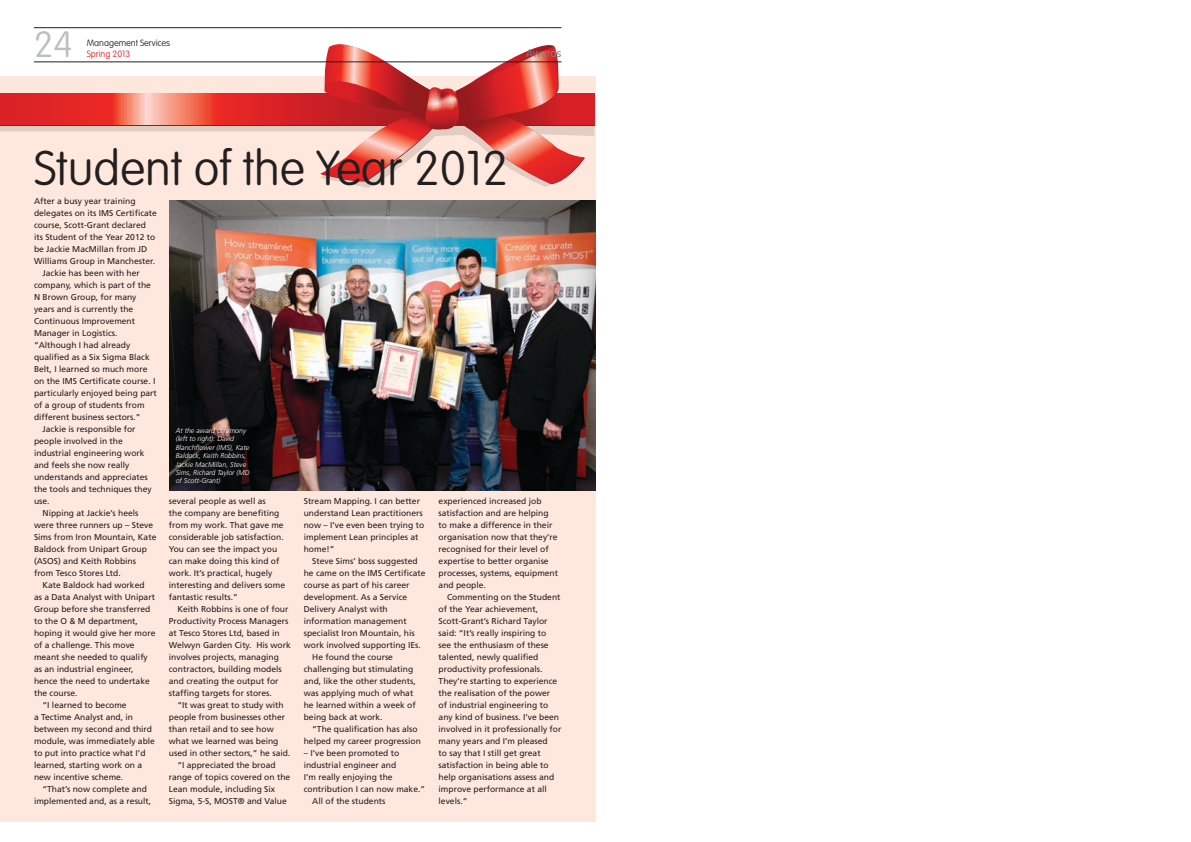
<style>
.page{position:relative;width:1191px;height:842px;background:#fff}
.page>*{position:absolute;margin:0;border:0;box-sizing:border-box;transform-origin:0 0}
.t1{font:100 48px "VAG Rounded Std";color:#231f20}
.t2{font:100 36px "VAG Rounded";color:#bcbec0}
.t3{font:300 11px "VAG Rounded";color:#808285}
.t4{font:100 9px "VAG Rounded";color:#231f20}
.t5{font:100 9px "VAG Rounded";color:#ed1c24}
.t6{font:8.5px/12px "Frutiger";color:#231f20}
.t7{font:italic 300 7px/8.4px "Frutiger";color:#fff}
</style>
<div class="page">
<hr style="left:34px;top:27px;width:527px;height:1px;background:#231f20">
<div style="left:0;top:77px;width:595px;height:745px;background:#fee7dd"></div>
<img style="left:170px;top:200px;width:425px;height:290px">
<svg style="left:0;top:126px;width:594px;height:62px"></svg>
<svg style="left:0;top:93px;width:594px;height:32px;background:#e5423d"></svg>
<svg style="left:320px;top:44px;width:265px;height:140px"></svg>
<hr style="left:34px;top:62px;width:527px;height:1px;background:#231f20">
<h2 class="t2" style="left:34px;top:24px;width:40px">24</h2>
<p class="t4" style="left:87px;top:38px;width:85px">Management Services</p>
<p class="t5" style="left:87px;top:49px;width:45px">Spring 2013</p>
<p class="t3" style="left:526px;top:46px;width:37px">Awards</p>
<h1 class="t1" style="left:34px;top:140px;width:476px">Student of the Year 2012</h1>
<p class="t6" style="left:34px;top:195px;width:103px">After a busy year training</p>
<p class="t6" style="left:34px;top:207px;width:124px">delegates on its IMS Certificate</p>
<p class="t6" style="left:34px;top:219px;width:113px">course, Scott-Grant declared</p>
<p class="t6" style="left:34px;top:231px;width:123px">its Student of the Year 2012 to</p>
<p class="t6" style="left:34px;top:243px;width:115px">be Jackie MacMillan from JD</p>
<p class="t6" style="left:34px;top:255px;width:123px">Williams Group in Manchester.</p>
<p class="t6" style="left:43px;top:267px;width:99px">Jackie has been with her</p>
<p class="t6" style="left:34px;top:279px;width:118px">company, which is part of the</p>
<p class="t6" style="left:34px;top:291px;width:104px">N Brown Group, for many</p>
<p class="t6" style="left:34px;top:303px;width:101px">years and is currently the</p>
<p class="t6" style="left:34px;top:315px;width:103px">Continuous Improvement</p>
<p class="t6" style="left:34px;top:327px;width:85px">Manager in Logistics.</p>
<p class="t6" style="left:34px;top:339px;width:98px">“Although I had already</p>
<p class="t6" style="left:34px;top:351px;width:117px">qualified as a Six Sigma Black</p>
<p class="t6" style="left:34px;top:363px;width:115px">Belt, I learned so much more</p>
<p class="t6" style="left:34px;top:375px;width:123px">on the IMS Certificate course. I</p>
<p class="t6" style="left:34px;top:387px;width:124px">particularly enjoyed being part</p>
<p class="t6" style="left:34px;top:399px;width:112px">of a group of students from</p>
<p class="t6" style="left:34px;top:411px;width:108px">different business sectors.”</p>
<p class="t6" style="left:43px;top:423px;width:95px">Jackie is responsible for</p>
<p class="t6" style="left:34px;top:435px;width:90px">people involved in the</p>
<p class="t6" style="left:34px;top:447px;width:112px">industrial engineering work</p>
<p class="t6" style="left:34px;top:459px;width:97px">and feels she now really</p>
<p class="t6" style="left:34px;top:471px;width:115px">understands and appreciates</p>
<p class="t6" style="left:34px;top:483px;width:119px">the tools and techniques they</p>
<p class="t6" style="left:34px;top:495px;width:17px">use.</p>
<p class="t6" style="left:43px;top:507px;width:97px">Nipping at Jackie’s heels</p>
<p class="t6" style="left:34px;top:519px;width:121px">were three runners up – Steve</p>
<p class="t6" style="left:34px;top:531px;width:124px">Sims from Iron Mountain, Kate</p>
<p class="t6" style="left:34px;top:543px;width:114px">Baldock from Unipart Group</p>
<p class="t6" style="left:34px;top:555px;width:104px">(ASOS) and Keith Robbins</p>
<p class="t6" style="left:34px;top:567px;width:88px">from Tesco Stores Ltd.</p>
<p class="t6" style="left:43px;top:579px;width:104px">Kate Baldock had worked</p>
<p class="t6" style="left:34px;top:591px;width:122px">as a Data Analyst with Unipart</p>
<p class="t6" style="left:34px;top:603px;width:118px">Group before she transferred</p>
<p class="t6" style="left:34px;top:615px;width:105px">to the O &amp; M department,</p>
<p class="t6" style="left:34px;top:627px;width:123px">hoping it would give her more</p>
<p class="t6" style="left:34px;top:639px;width:102px">of a challenge. This move</p>
<p class="t6" style="left:34px;top:651px;width:115px">meant she needed to qualify</p>
<p class="t6" style="left:34px;top:663px;width:101px">as an industrial engineer,</p>
<p class="t6" style="left:34px;top:675px;width:117px">hence the need to undertake</p>
<p class="t6" style="left:34px;top:687px;width:45px">the course.</p>
<p class="t6" style="left:43px;top:699px;width:86px">“I learned to become</p>
<p class="t6" style="left:34px;top:711px;width:101px">a Tectime Analyst and, in</p>
<p class="t6" style="left:34px;top:723px;width:120px">between my second and third</p>
<p class="t6" style="left:34px;top:735px;width:122px">module, was immediately able</p>
<p class="t6" style="left:34px;top:747px;width:113px">to put into practice what I’d</p>
<p class="t6" style="left:34px;top:759px;width:110px">learned, starting work on a</p>
<p class="t6" style="left:34px;top:771px;width:91px">new incentive scheme.</p>
<p class="t6" style="left:43px;top:783px;width:106px">“That’s now complete and</p>
<p class="t6" style="left:34px;top:795px;width:119px">implemented and, as a result,</p>
<p class="t7" style="left:176px;top:426px;width:75px">At the award ceremony (left to right): David<br>Blanchflower (IMS), Kate<br>Baldock, Keith Robbins,<br>Jackie MacMillan, Steve<br>Sims, Richard Taylor (MD of Scott-Grant)</p>
<p class="t6" style="left:169px;top:495px;width:118px">several people as well as<br>the company are benefiting from my work. That gave me considerable job satisfaction.<br>You can see the impact you can make doing this kind of work. It’s practical, hugely interesting and delivers some fantastic results.”</p>
<p class="t6" style="left:169px;top:603px;width:123px;text-indent:8px">Keith Robbins is one of four<br>Productivity Process Managers at Tesco Stores Ltd, based in<br>Welwyn Garden City. His work involves projects, managing contractors, building models and creating the output for staffing targets for stores.</p>
<p class="t6" style="left:177px;top:699px;width:108px">“It was great to study with</p>
<p class="t6" style="left:169px;top:711px;width:118px">people from businesses other</p>
<p class="t6" style="left:169px;top:723px;width:106px">than retail and to see how</p>
<p class="t6" style="left:169px;top:735px;width:111px">what we learned was being</p>
<p class="t6" style="left:169px;top:747px;width:123px">used in other sectors,” he said.</p>
<p class="t6" style="left:177px;top:759px;width:100px">“I appreciated the broad</p>
<p class="t6" style="left:169px;top:771px;width:123px">range of topics covered on the</p>
<p class="t6" style="left:169px;top:783px;width:108px">Lean module, including Six</p>
<p class="t6" style="left:169px;top:795px;width:119px">Sigma, 5-S, MOST® and Value</p>
<p class="t6" style="left:304px;top:495px;width:122px">Stream Mapping. I can better understand Lean practitioners now – I’ve even been trying to implement Lean principles at home!”</p>
<p class="t6" style="left:312px;top:555px;width:107px">Steve Sims’ boss suggested</p>
<p class="t6" style="left:304px;top:567px;width:123px">he came on the IMS Certificate</p>
<p class="t6" style="left:304px;top:579px;width:107px">course as part of his career</p>
<p class="t6" style="left:304px;top:591px;width:105px">development. As a Service</p>
<p class="t6" style="left:304px;top:603px;width:86px">Delivery Analyst with</p>
<p class="t6" style="left:304px;top:615px;width:104px">information management</p>
<p class="t6" style="left:304px;top:627px;width:112px">specialist Iron Mountain, his</p>
<p class="t6" style="left:304px;top:639px;width:119px">work involved supporting IEs.</p>
<p class="t6" style="left:312px;top:651px;width:82px">He found the course</p>
<p class="t6" style="left:304px;top:663px;width:111px">challenging but stimulating</p>
<p class="t6" style="left:304px;top:675px;width:113px">and, like the other students,</p>
<p class="t6" style="left:304px;top:687px;width:111px">was applying much of what</p>
<p class="t6" style="left:304px;top:699px;width:113px">he learned within a week of</p>
<p class="t6" style="left:304px;top:711px;width:80px">being back at work.</p>
<p class="t6" style="left:312px;top:723px;width:107px">“The qualification has also</p>
<p class="t6" style="left:304px;top:735px;width:119px">helped my career progression</p>
<p class="t6" style="left:304px;top:747px;width:97px">– I’ve been promoted to</p>
<p class="t6" style="left:304px;top:759px;width:94px">industrial engineer and</p>
<p class="t6" style="left:304px;top:771px;width:90px">I’m really enjoying the</p>
<p class="t6" style="left:304px;top:783px;width:123px">contribution I can now make.”</p>
<p class="t6" style="left:312px;top:795px;width:75px">All of the students</p>
<p class="t6" style="left:438px;top:495px;width:121px">experienced increased job satisfaction and are helping to make a difference in their organisation now that they’re recognised for their level of expertise to better organise processes, systems, equipment and people.</p>
<p class="t6" style="left:438px;top:591px;width:124px;text-indent:8px">Commenting on the Student of the Year achievement,<br>Scott-Grant’s Richard Taylor said: “It’s really inspiring to<br>see the enthusiasm of these talented, newly qualified productivity professionals.<br>They’re starting to experience the realisation of the power<br>of industrial engineering to any kind of business. I’ve been involved in it professionally for many years and I’m pleased<br>to say that I still get great satisfaction in being able to help organisations assess and improve performance at all levels.”</p>
</div>
